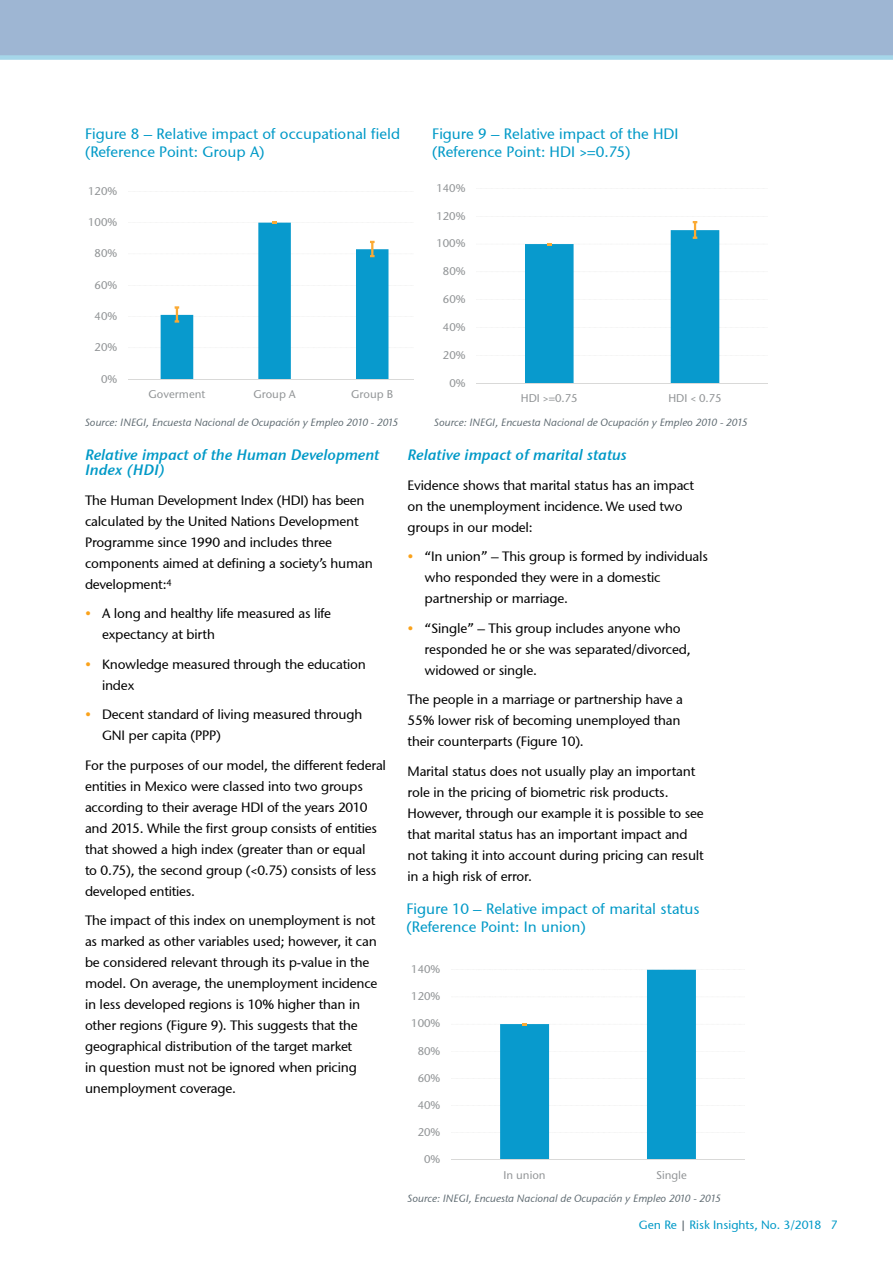
<style>
.page{position:relative;width:893px;height:1263px;background:#fff}
.page>*{position:absolute;margin:0;border:0;box-sizing:border-box;transform-origin:0 0}
.t1{font:15px/18px "Stone Sans GC Re";color:#0099c7}
.t2{font:italic 600 15px/15px "Stone Sans GC Re";color:#0099c7}
.t3{font:13.5px/21px "Stone Sans GC Re";letter-spacing:-.015em;color:#000}
.t4{font:12px "Stone Sans GC Re";color:#0099c7}
.t5{font:11.25px "Stone Sans GC Re";color:#929597}
.t6{font:italic 10.5px "Stone Sans GC Re";color:#5d6970}
.s1{color:#faa21b}
.s2{color:#5d6970}
</style>
<div class="page">
<div style="left:0;top:0;width:893px;height:55px;background:#9eb6d3"></div>
<div style="left:0;top:55px;width:893px;height:5px;background:#a5d6e9"></div>
<svg style="left:150px;top:191px;width:262px;height:188px"></svg>
<hr style="left:128px;top:379px;width:286px;height:1px;background:#d9d9d8">
<svg style="left:525px;top:221px;width:194px;height:162px"></svg>
<hr style="left:476px;top:383px;width:292px;height:1px;background:#d9d9d8">
<svg style="left:500px;top:970px;width:196px;height:189px"></svg>
<hr style="left:451px;top:1159px;width:294px;height:1px;background:#d9d9d8">
<p class="t1" style="left:85px;top:124px;width:316px">Figure 8 – Relative impact of occupational field (Reference Point: Group A)</p>
<p class="t1" style="left:432px;top:124px;width:248px">Figure 9 – Relative impact of the HDI (Reference Point: HDI &gt;=0.75)</p>
<p class="t5" style="left:88px;top:184px;width:31px">120%</p>
<p class="t5" style="left:88px;top:215px;width:31px">100%</p>
<p class="t5" style="left:95px;top:246px;width:24px">80%</p>
<p class="t5" style="left:95px;top:278px;width:24px">60%</p>
<p class="t5" style="left:95px;top:309px;width:24px">40%</p>
<p class="t5" style="left:95px;top:340px;width:24px">20%</p>
<p class="t5" style="left:101px;top:372px;width:18px">0%</p>
<p class="t5" style="left:149px;top:387px;width:58px">Goverment</p>
<p class="t5" style="left:253px;top:387px;width:44px">Group A</p>
<p class="t5" style="left:351px;top:387px;width:43px">Group B</p>
<p class="t6" style="left:85px;top:416px;width:315px">Source: INEGI, Encuesta Nacional de Ocupación y Empleo 2010 - 2015</p>
<p class="t2" style="left:85px;top:447px;width:296px">Relative impact of the Human Development<br>Index (HDI)</p>
<p class="t3" style="left:85px;top:489px;width:289px">The Human Development Index (HDI) has been calculated by the United Nations Development Programme since 1990 and includes three components aimed at defining a society’s human development:<sup>4</sup></p>
<p class="t3" style="left:102px;top:603px;width:230px;text-indent:-17px"><span class="s1">•</span> A long and healthy life measured as life expectancy at birth</p>
<p class="t3" style="left:102px;top:653px;width:265px;text-indent:-17px"><span class="s1">•</span> Knowledge measured through the education index</p>
<p class="t3" style="left:102px;top:704px;width:262px;text-indent:-17px"><span class="s1">•</span> Decent standard of living measured through<br>GNI per capita (PPP)</p>
<p class="t3" style="left:85px;top:754px;width:303px">For the purposes of our model, the different federal entities in Mexico were classed into two groups according to their average HDI of the years 2010 and 2015. While the first group consists of entities that showed a high index (greater than or equal<br>to 0.75), the second group (&lt;0.75) consists of less developed entities.</p>
<p class="t3" style="left:85px;top:910px;width:294px">The impact of this index on unemployment is not as marked as other variables used; however, it can be considered relevant through its p-value in the model. On average, the unemployment incidence in less developed regions is 10% higher than in other regions (Figure 9). This suggests that the geographical distribution of the target market<br>in question must not be ignored when pricing unemployment coverage.</p>
<p class="t5" style="left:436px;top:181px;width:31px">140%</p>
<p class="t5" style="left:436px;top:209px;width:31px">120%</p>
<p class="t5" style="left:436px;top:237px;width:31px">100%</p>
<p class="t5" style="left:443px;top:264px;width:24px">80%</p>
<p class="t5" style="left:443px;top:292px;width:24px">60%</p>
<p class="t5" style="left:443px;top:320px;width:24px">40%</p>
<p class="t5" style="left:443px;top:348px;width:24px">20%</p>
<p class="t5" style="left:449px;top:376px;width:18px">0%</p>
<p class="t5" style="left:521px;top:391px;width:58px">HDI &gt;=0.75</p>
<p class="t5" style="left:668px;top:391px;width:55px">HDI &lt; 0.75</p>
<p class="t6" style="left:434px;top:416px;width:315px">Source: INEGI, Encuesta Nacional de Ocupación y Empleo 2010 - 2015</p>
<p class="t2" style="left:408px;top:447px;width:221px">Relative impact of marital status</p>
<p class="t3" style="left:408px;top:474px;width:288px">Evidence shows that marital status has an impact on the unemployment incidence. We used two groups in our model:</p>
<p class="t3" style="left:425px;top:546px;width:285px;text-indent:-17px"><span class="s1">•</span> “In union” – This group is formed by individuals who responded they were in a domestic partnership or marriage.</p>
<p class="t3" style="left:425px;top:617px;width:268px;text-indent:-17px"><span class="s1">•</span> “Single” – This group includes anyone who responded he or she was separated/divorced, widowed or single.</p>
<p class="t3" style="left:408px;top:689px;width:277px">The people in a marriage or partnership have a<br>55% lower risk of becoming unemployed than their counterparts (Figure 10).</p>
<p class="t3" style="left:408px;top:760px;width:298px">Marital status does not usually play an important role in the pricing of biometric risk products.<br>However, through our example it is possible to see that marital status has an important impact and not taking it into account during pricing can result in a high risk of error.</p>
<p class="t1" style="left:406px;top:900px;width:295px">Figure 10 – Relative impact of marital status (Reference Point: In union)</p>
<p class="t5" style="left:411px;top:962px;width:31px">140%</p>
<p class="t5" style="left:411px;top:989px;width:31px">120%</p>
<p class="t5" style="left:411px;top:1017px;width:31px">100%</p>
<p class="t5" style="left:418px;top:1044px;width:24px">80%</p>
<p class="t5" style="left:418px;top:1071px;width:24px">60%</p>
<p class="t5" style="left:418px;top:1098px;width:24px">40%</p>
<p class="t5" style="left:418px;top:1125px;width:24px">20%</p>
<p class="t5" style="left:424px;top:1152px;width:18px">0%</p>
<p class="t5" style="left:503px;top:1168px;width:44px">In union</p>
<p class="t5" style="left:656px;top:1168px;width:32px">Single</p>
<p class="t6" style="left:408px;top:1192px;width:315px">Source: INEGI, Encuesta Nacional de Ocupación y Empleo 2010 - 2015</p>
<p class="t4" style="left:639px;top:1218px;width:200px">Gen Re <span class="s2">|</span> Risk Insights, No. 3/2018 7</p>
</div>
